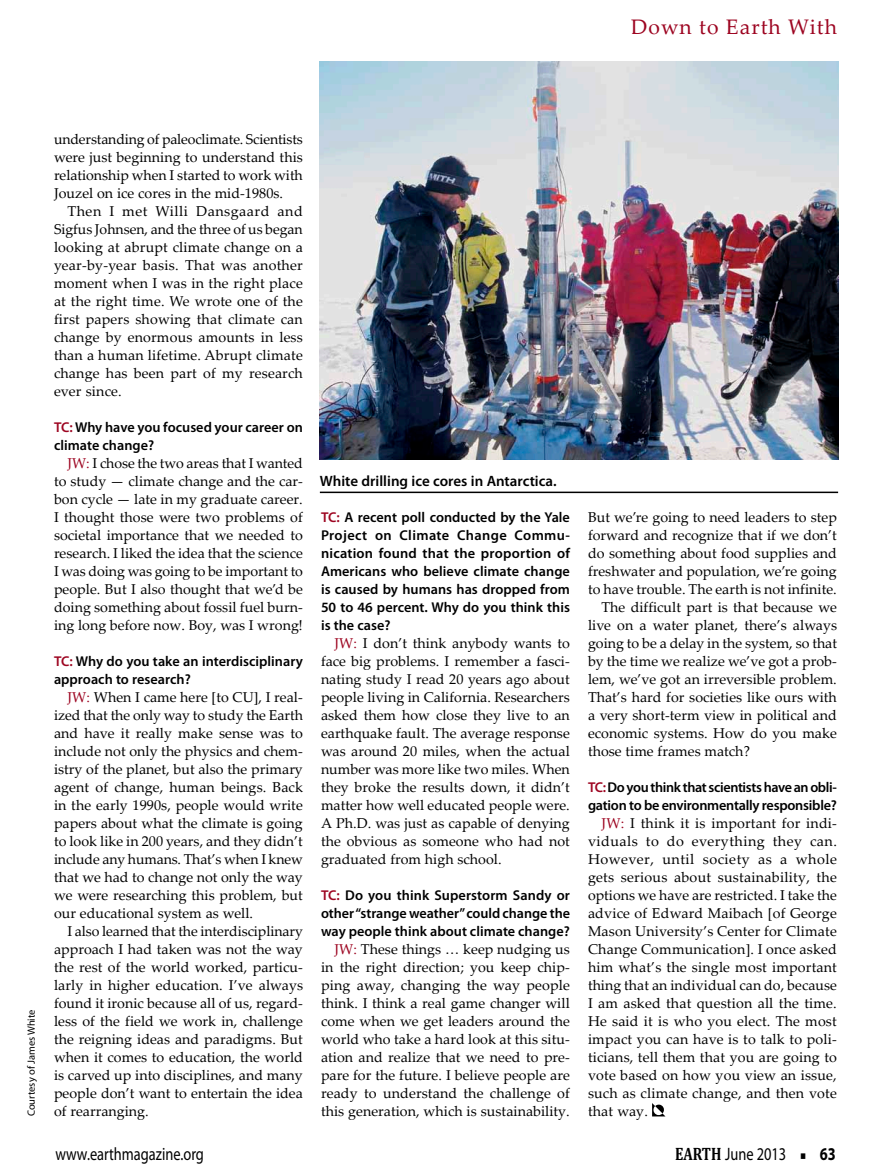
<style>
.page{position:relative;width:891px;height:1175px;background:#fff}
.page>*{position:absolute;margin:0;border:0;box-sizing:border-box;transform-origin:0 0}
.t1{font:21px "Palatino Linotype";letter-spacing:.05em;color:#9d0521}
.t2{font:18px "Myriad Pro";color:#000;scale:.8 1}
.t3{font:700 18px "Myriad Pro";color:#000;scale:.8 1}
.t4{font:600 15px "Myriad Pro";color:#000}
.t5{font:14.25px/18px "Palatino Linotype";color:#000;text-align:justify}
.t6{font:600 14.25px/18px "Myriad Pro";color:#000}
.t7{font:600 14.25px/18px "Myriad Pro";letter-spacing:-.02em;color:#000}
.t8{font:10.5px "Myriad Pro";color:#000}
.s1{color:#9d0521}
.s2{font-family:"Cambria";font-weight:700}
</style>
<div class="page">
<img style="left:320px;top:62px;width:518px;height:398px">
<svg style="left:652px;top:1103px;width:13px;height:13px"></svg>
<hr style="left:320px;top:491px;width:518px;height:2px;background:#000">
<h1 class="t1" style="left:631px;top:12px;width:207px">Down to Earth With</h1>
<p class="t8" style="left:25px;top:1116px;width:109px;rotate:-90deg">Courtesy of James White</p>
<p class="t5" style="left:54px;top:130px;width:250px">understanding of paleoclimate. Scientists were just beginning to understand this relationship when I started to work with Jouzel on ice cores in the mid-1980s.</p>
<p class="t5" style="left:54px;top:202px;width:250px;text-indent:14px">Then I met Willi Dansgaard and Sigfus Johnsen, and the three of us began looking at abrupt climate change on a year-by-year basis. That was another moment when I was in the right place at the right time. We wrote one of the first papers showing that climate can change by enormous amounts in less than a human lifetime. Abrupt climate change has been part of my research ever since.</p>
<p class="t6" style="left:54px;top:418px;width:250px"><span class="s1">TC:</span> Why have you focused your career on climate change?</p>
<p class="t5" style="left:54px;top:454px;width:251px;text-indent:14px"><span class="s1">JW:</span> I chose the two areas that I wanted to study — climate change and the car&shy;bon cycle — late in my graduate career.<br>I thought those were two problems of societal importance that we needed to research. I liked the idea that the science I was doing was going to be important to people. But I also thought that we’d be doing something about fossil fuel burn&shy;ing long before now. Boy, was I wrong!</p>
<p class="t6" style="left:54px;top:652px;width:250px"><span class="s1">TC:</span> Why do you take an interdisciplinary approach to research?</p>
<p class="t5" style="left:54px;top:688px;width:251px;text-indent:13px"><span class="s1">JW:</span> When I came here [to CU], I real&shy;ized that the only way to study the Earth and have it really make sense was to include not only the physics and chem&shy;istry of the planet, but also the primary agent of change, human beings. Back in the early 1990s, people would write papers about what the climate is going to look like in 200 years, and they didn’t include any humans. That’s when I knew that we had to change not only the way we were researching this problem, but our educational system as well.</p>
<p class="t5" style="left:54px;top:922px;width:251px;text-indent:14px">I also learned that the interdisciplinary approach I had taken was not the way the rest of the world worked, particu&shy;larly in higher education. I’ve always found it ironic because all of us, regard&shy;less of the field we work in, challenge the reigning ideas and paradigms. But when it comes to education, the world is carved up into disciplines, and many people don’t want to entertain the idea of rearranging.</p>
<p class="t4" style="left:320px;top:471px;width:238px">White drilling ice cores in Antarctica.</p>
<p class="t6" style="left:321px;top:508px;width:251px;text-align:justify"><span class="s1">TC:</span> A recent poll conducted by the Yale Project on Climate Change Commu&shy;nication found that the proportion of Americans who believe climate change is caused by humans has dropped from 50 to 46 percent. Why do you think this is the case?</p>
<p class="t5" style="left:321px;top:634px;width:250px;text-indent:13px"><span class="s1">JW:</span> I don’t think anybody wants to face big problems. I remember a fasci&shy;nating study I read 20 years ago about people living in California. Researchers asked them how close they live to an earthquake fault. The average response was around 20 miles, when the actual number was more like two miles. When they broke the results down, it didn’t matter how well educated people were.<br>A Ph.D. was just as capable of denying the obvious as someone who had not graduated from high school.</p>
<p class="t6" style="left:321px;top:886px;width:251px;text-align:justify"><span class="s1">TC:</span> Do you think Superstorm Sandy or other “strange weather” could change the way people think about climate change?</p>
<p class="t5" style="left:321px;top:940px;width:251px;text-indent:13px"><span class="s1">JW:</span> These things … keep nudging us in the right direction; you keep chip&shy;ping away, changing the way people think. I think a real game changer will come when we get leaders around the world who take a hard look at this situ&shy;ation and realize that we need to pre&shy;pare for the future. I believe people are ready to understand the challenge of this generation, which is sustainability.</p>
<p class="t5" style="left:588px;top:508px;width:250px">But we’re going to need leaders to step</p>
<p class="t5" style="left:588px;top:526px;width:250px">forward and recognize that if we don’t</p>
<p class="t5" style="left:588px;top:544px;width:250px">do something about food supplies and</p>
<p class="t5" style="left:588px;top:562px;width:250px">freshwater and population, we’re going</p>
<p class="t5" style="left:588px;top:580px;width:250px">to have trouble. The earth is not infinite.</p>
<p class="t5" style="left:602px;top:598px;width:237px">The difficult part is that because we</p>
<p class="t5" style="left:588px;top:616px;width:251px">live on a water planet, there’s always</p>
<p class="t5" style="left:588px;top:634px;width:251px">going to be a delay in the system, so that</p>
<p class="t5" style="left:588px;top:652px;width:250px">by the time we realize we’ve got a prob-</p>
<p class="t5" style="left:588px;top:670px;width:250px">lem, we’ve got an irreversible problem.</p>
<p class="t5" style="left:588px;top:688px;width:250px">That’s hard for societies like ours with</p>
<p class="t5" style="left:588px;top:706px;width:250px">a very short-term view in political and</p>
<p class="t5" style="left:588px;top:724px;width:250px">economic systems. How do you make</p>
<p class="t5" style="left:588px;top:742px;width:163px">those time frames match?</p>
<p class="t7" style="left:588px;top:778px;width:250px"><span class="s1">TC:</span>Do you think that scientists have an obli&shy;gation to be environmentally responsible?</p>
<p class="t5" style="left:588px;top:814px;width:251px;text-indent:13px"><span class="s1">JW:</span> I think it is important for indi&shy;viduals to do everything they can.<br>However, until society as a whole gets serious about sustainability, the options we have are restricted. I take the advice of Edward Maibach [of George Mason University’s Center for Climate Change Communication]. I once asked him what’s the single most important thing that an individual can do, because I am asked that question all the time.<br>He said it is who you elect. The most impact you can have is to talk to poli&shy;ticians, tell them that you are going to vote based on how you view an issue, such as climate change, and then vote that way.</p>
<p class="t2" style="left:55px;top:1142px;width:187px">www.earthmagazine.org</p>
<p class="t2" style="left:675px;top:1143px;width:140px"><span class="s2">EARTH</span> June 2013</p>
<p class="t3" style="left:801px;top:1142px;width:45px">■ 63</p>
</div>
